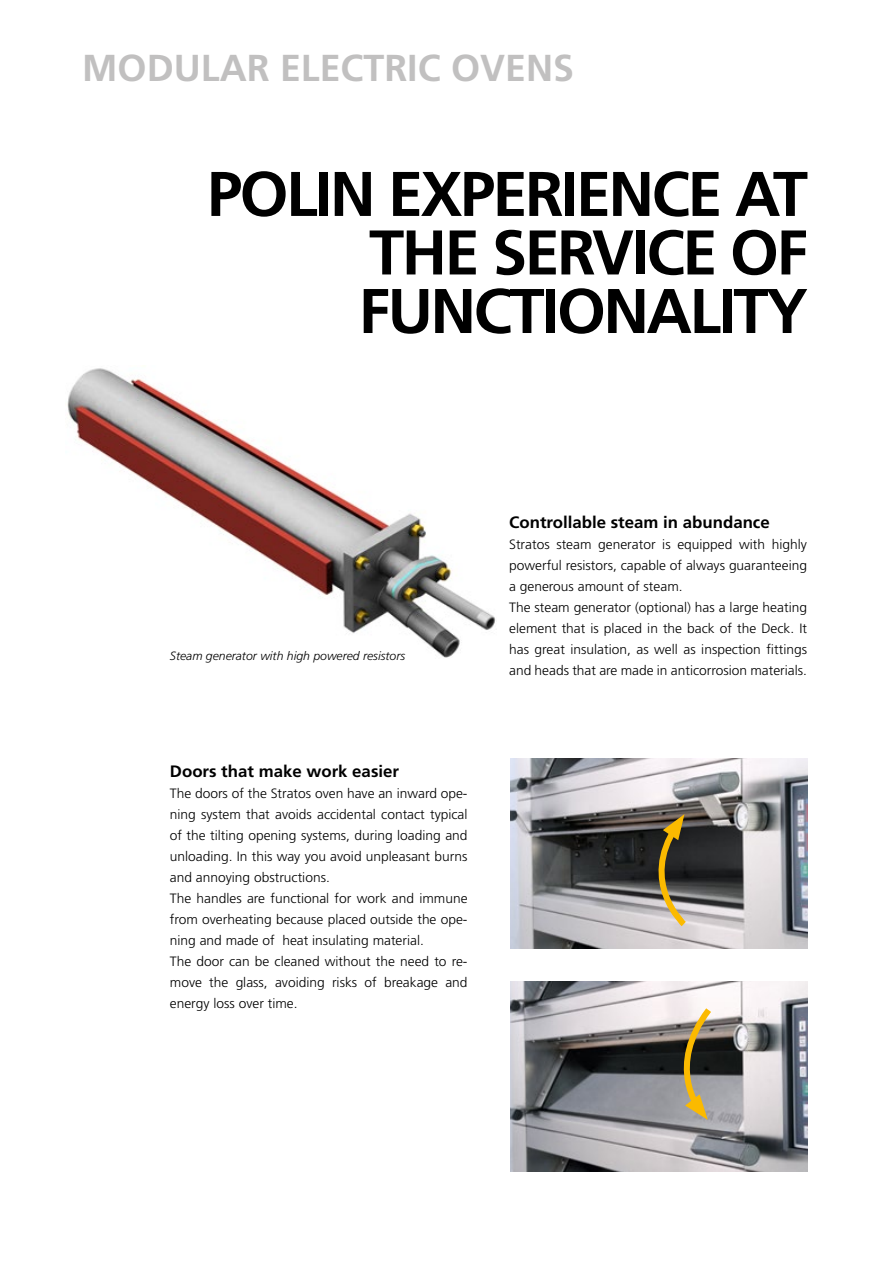
<style>
.page{position:relative;width:893px;height:1263px;background:#fff}
.page>*{position:absolute;margin:0;border:0;box-sizing:border-box;transform-origin:0 0}
.t1{font:700 63px/58.5px "Frutiger LT Std";letter-spacing:-.04em;color:#000;text-align:justify}
.t2{font:700 37.5px "Frutiger LT Std";color:#c1c0c0}
.t3{font:700 16.5px "Frutiger LT Std";color:#000}
.t4{font:300 13.5px/21px "Frutiger LT Std";color:#000}
.t5{font:italic 300 12px "Frutiger LT Std";color:#000}
</style>
<div class="page">
<img style="left:67px;top:368px;width:429px;height:290px">
<img style="left:510px;top:758px;width:298px;height:190px">
<img style="left:510px;top:982px;width:298px;height:189px">
<svg style="left:639px;top:814px;width:51px;height:116px;background:#746951"></svg>
<svg style="left:666px;top:1002px;width:51px;height:118px;background:#91876f"></svg>
<h2 class="t2" style="left:82px;top:46px;width:493px">MODULAR ELECTRIC OVENS</h2>
<h1 class="t1" style="left:359px;top:165px;width:451px;text-indent:-152px">POLIN EXPERIENCE AT THE SERVICE OF FUNCTIONALITY</h1>
<p class="t5" style="left:170px;top:649px;width:237px">Steam generator with high powered resistors</p>
<p class="t3" style="left:170px;top:761px;width:231px">Doors that make work easier</p>
<p class="t4" style="left:170px;top:783px;width:299px">The doors of the Stratos oven have an inward ope&shy;ning system that avoids accidental contact typical of the tilting opening systems, during loading and unloading. In this way you avoid unpleasant burns and annoying obstructions.<br>The handles are functional for work and immune from overheating because placed outside the ope&shy;ning and made of heat insulating material.<br>The door can be cleaned without the need to re&shy;move the glass, avoiding risks of breakage and energy loss over time.</p>
<p class="t3" style="left:509px;top:512px;width:262px">Controllable steam in abundance</p>
<p class="t4" style="left:509px;top:534px;width:299px">Stratos steam generator is equipped with highly powerful resistors, capable of always guaranteeing a generous amount of steam.<br>The steam generator (optional) has a large heating element that is placed in the back of the Deck. It has great insulation, as well as inspection fittings and heads that are made in anticorrosion materials.</p>
</div>
